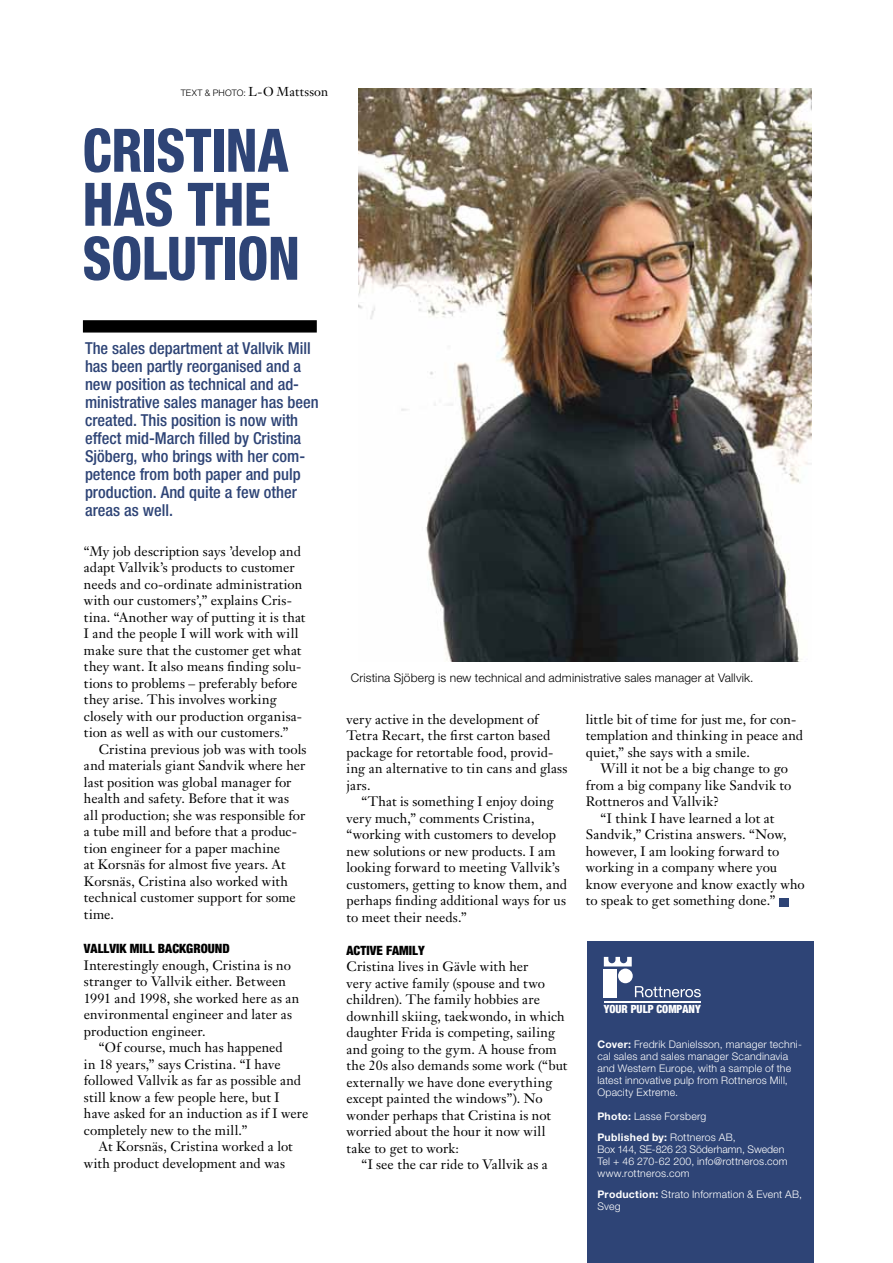
<style>
.page{position:relative;width:893px;height:1263px;background:#fff}
.page>*{position:absolute;margin:0;border:0;box-sizing:border-box;transform-origin:0 0}
.t1{font:800 condensed 60px/54px "Helvetica Neue LT Std";color:#2e4476;scale:.9 1}
.t2{font:500 condensed 16.5px/18px "Helvetica Neue LT Std";color:#2e4476}
.t3{font:13.5px/16.5px "Janson Text";letter-spacing:.005em;color:#000}
.t4{font:13.5px/16.5px "Janson Text LT Std";letter-spacing:.01em;color:#000}
.t5{font:900 condensed 12.75px "Helvetica Neue";color:#000}
.t6{font:12.75px "Janson Text LT Std";letter-spacing:.02em;color:#000}
.t7{font:300 12px "Helvetica Neue LT Std";letter-spacing:.015em;color:#000}
.t8{font:900 condensed 11.25px "Helvetica Neue";color:#fff}
.t9{font:300 10.5px/12px "Helvetica Neue LT Std";letter-spacing:.02em;color:#fff}
.t10{font:300 9px "Helvetica Neue LT Std";color:#000}
.s1{font-family:"Helvetica Neue LT Std";font-weight:300;font-size:9px}
.s2{font-weight:700}
</style>
<div class="page">
<img style="left:358px;top:88px;width:453px;height:573px">
<div style="left:588px;top:942px;width:226px;height:321px;background:#2e4476"></div>
<div style="left:779px;top:898px;width:10px;height:9px;background:#2e4476"></div>
<div style="left:83px;top:320px;width:234px;height:13px;background:#000;border:2px solid #000"></div>
<div style="left:604px;top:969px;width:13px;height:28px;background:#fff"></div>
<div style="left:618px;top:968px;width:15px;height:15px;background:#fff;border-radius:50%"></div>
<svg style="left:604px;top:957px;width:28px;height:9px"></svg>
<svg style="left:635px;top:986px;width:66px;height:11px"></svg>
<hr style="left:604px;top:1001px;width:97px;height:1px;background:#fff">
<p class="t10" style="left:181px;top:87px;width:7px">text</p>
<p class="t6" style="left:205px;top:83px;width:125px"><span class="s1">&amp; PHOTO:</span> L-O Mattsson</p>
<h1 class="t1" style="left:83px;top:122px;width:61px">CRISTINA<br>HAS</h1>
<h1 class="t1" style="left:188px;top:176px;width:32px">THE</h1>
<h1 class="t1" style="left:83px;top:230px;width:31px">SOLUTION</h1>
<p class="t2" style="left:85px;top:339px;width:235px">The sales department at Vallvik Mill has been partly reorganised and a new position as technical and ad&shy;ministrative sales manager has been created. This position is now with effect mid-March filled by Cristina<br>Sjöberg, who brings with her com&shy;petence from both paper and pulp production. And quite a few other areas as well.</p>
<p class="t4" style="left:84px;top:543px;width:223px">“My job description says ’develop and adapt Vallvik’s products to customer needs and co-ordinate administration with our customers’,” explains Cris&shy;tina. “Another way of putting it is that I and the people I will work with will make sure that the customer get what they want. It also means finding solu&shy;tions to problems – preferably before they arise. This involves working closely with our production organisa&shy;tion as well as with our customers.”</p>
<p class="t3" style="left:84px;top:741px;width:224px;text-indent:15px">Cristina previous job was with tools and materials giant Sandvik where her last position was global manager for health and safety. Before that it was all production; she was responsible for a tube mill and before that a produc&shy;tion engineer for a paper machine<br>at Korsnäs for almost five years. At Korsnäs, Cristina also worked with technical customer support for some time.</p>
<p class="t5" style="left:84px;top:941px;width:147px">VALLVIK MILL BACKGROUN D</p>
<p class="t4" style="left:84px;top:957px;width:217px">Interestingly enough, Cristina is no stranger to Vallvik either. Between 1991 and 1998, she worked here as an environmental engineer and later as production engineer.</p>
<p class="t3" style="left:84px;top:1039px;width:226px;text-indent:15px">“Of course, much has happened<br>in 18 years,” says Cristina. “I have followed Vallvik as far as possible and still know a few people here, but I have asked for an induction as if I were completely new to the mill.”</p>
<p class="t3" style="left:84px;top:1138px;width:210px;text-indent:15px">At Korsnäs, Cristina worked a lot with product development and was</p>
<p class="t7" style="left:351px;top:670px;width:404px">Cristina Sjöberg is new technical and administrative sales manager at Vallvik.</p>
<p class="t3" style="left:347px;top:711px;width:222px">very active in the development of<br>Tetra Recart, the first carton based package for retortable food, provid&shy;ing an alternative to tin cans and glass jars.</p>
<p class="t3" style="left:347px;top:793px;width:222px;text-indent:15px">“That is something I enjoy doing very much,” comments Cristina, “working with customers to develop new solutions or new products. I am looking forward to meeting Vallvik’s customers, getting to know them, and perhaps finding additional ways for us to meet their needs.”</p>
<p class="t5" style="left:347px;top:942px;width:80px">ACTIVE FAMILY</p>
<p class="t4" style="left:347px;top:958px;width:222px">Cristina lives in Gävle with her<br>very active family (spouse and two children). The family hobbies are downhill skiing, taekwondo, in which daughter Frida is competing, sailing and going to the gym. A house from the 20s also demands some work (“but externally we have done everything except painted the windows”). No wonder perhaps that Cristina is not worried about the hour it now will take to get to work:</p>
<p class="t3" style="left:361px;top:1156px;width:188px">“I see the car ride to Vallvik as a</p>
<p class="t3" style="left:586px;top:711px;width:219px">little bit of time for just me, for con&shy;templation and thinking in peace and quiet,” she says with a smile.</p>
<p class="t3" style="left:586px;top:760px;width:207px;text-indent:15px">Will it not be a big change to go from a big company like Sandvik to<br>Rottneros and Vallvik?</p>
<p class="t3" style="left:586px;top:810px;width:220px;text-indent:15px">“I think I have learned a lot at<br>Sandvik,” Cristina answers. “Now, however, I am looking forward to working in a company where you know everyone and know exactly who to speak to get something done.”</p>
<p class="t8" style="left:604px;top:1002px;width:98px">YOUR PULP COMPANY</p>
<p class="t9" style="left:597px;top:1038px;width:206px"><span class="s2">Cover:</span> Fredrik Danielsson, manager techni&shy;cal sales and sales manager Scandinavia and Western Europe, with a sample of the latest innovative pulp from Rottneros Mill, Opacity Extreme.</p>
<p class="t9" style="left:597px;top:1106px;width:140px;line-height:21px"><span class="s2">Photo:</span> Lasse Forsberg<br><span class="s2">Published by:</span> Rottneros AB,</p>
<p class="t9" style="left:597px;top:1143px;width:192px">Box 144, SE-826 23 Söderhamn, Sweden<br>Tel + 46 270-62 200, info@rottneros.com www.rottneros.com</p>
<p class="t9" style="left:597px;top:1188px;width:206px"><span class="s2">Production:</span> Strato Information &amp; Event AB,<br>Sveg</p>
</div>
